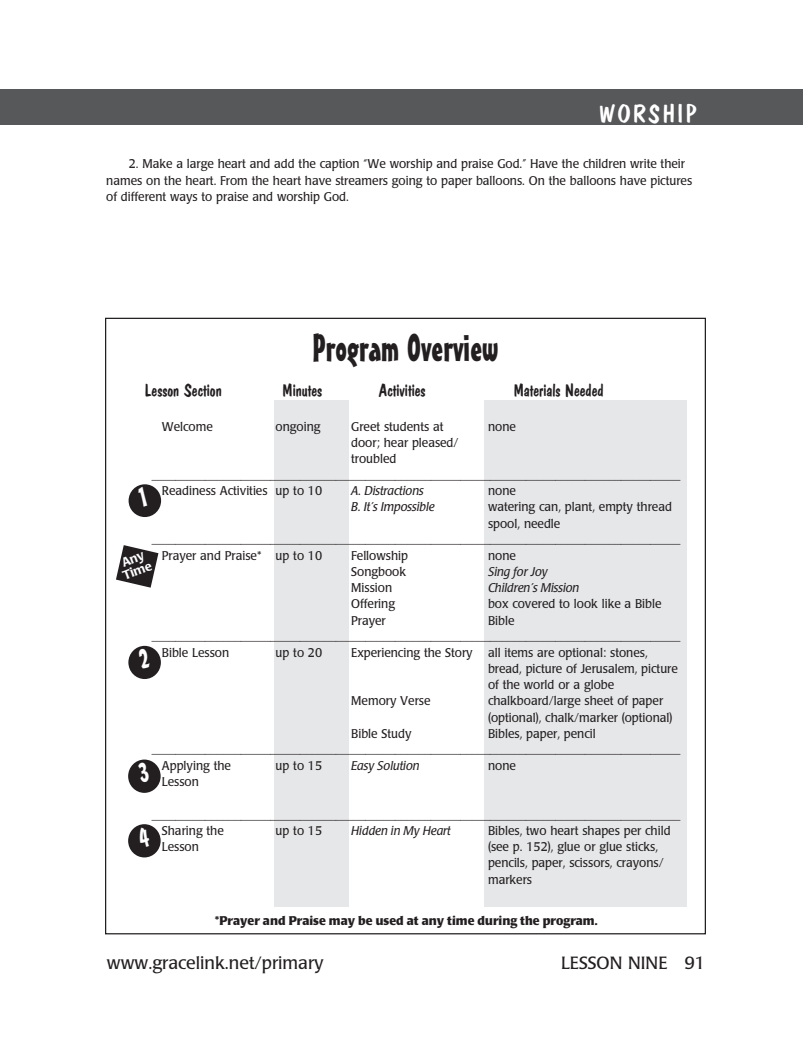
<style>
.page{position:relative;width:810px;height:1047px;background:#fff}
.page>*{position:absolute;margin:0;border:0;box-sizing:border-box;transform-origin:0 0}
.section_title{font:37.5px "Mister Earl BT";color:#231f20}
.t1{font:25px "Dom Casual D";letter-spacing:.1em;color:#fff}
.section_title-2{font:17.5px "Dom Casual D";color:#231f20}
.t2{font:17.5px "Poppl Laudatio";color:#231f20}
.body{font:12.5px/16.2px "Poppl Laudatio";color:#231f20;scale:.95 1}
.P_overview_body{font:12.5px "Poppl Laudatio";color:#231f20;scale:.95 1}
.body-2{font:italic 12.5px "Poppl Laudatio";color:#231f20}
.body-Xindent{font:700 12.5px "Poppl Laudatio";color:#231f20}
.t3{font:500 12.5px/12.5px "Poppl Laudatio";color:#fff}
</style>
<div class="page">
<div style="left:0;top:89px;width:45px;height:36px;background:#57585a"></div>
<div style="left:45px;top:89px;width:758px;height:36px;background:#57585a"></div>
<div style="left:274px;top:400px;width:75px;height:506px;background:#e6e7e9"></div>
<div style="left:484px;top:400px;width:202px;height:506px;background:#e6e7e9"></div>
<div style="left:129px;top:484px;width:32px;height:33px;background:#231f20;border-radius:50%"></div>
<svg style="left:116px;top:545px;width:42px;height:42px"></svg>
<div style="left:128px;top:645px;width:33px;height:34px;background:#231f20;border-radius:50%"></div>
<div style="left:128px;top:759px;width:33px;height:33px;background:#231f20;border-radius:50%"></div>
<div style="left:128px;top:824px;width:33px;height:33px;background:#231f20;border-radius:50%"></div>
<p class="t1" style="left:599px;top:99px;width:99px">WORSHIP</p>
<p class="body" style="left:106px;top:156px;width:618px;text-indent:22px">2. Make a large heart and add the caption “We worship and praise God.” Have the children write their names on the heart. From the heart have streamers going to paper balloons. On the balloons have pictures of different ways to praise and worship God.</p>
<p class="section_title" style="left:312px;top:325px;width:188px">Program Overview</p>
<p class="section_title-2" style="left:145px;top:380px;width:78px">Lesson Section</p>
<p class="section_title-2" style="left:283px;top:380px;width:41px">Minutes</p>
<p class="section_title-2" style="left:379px;top:380px;width:48px">Activities</p>
<p class="section_title-2" style="left:514px;top:380px;width:91px">Materials Needed</p>
<p class="P_overview_body" style="left:162px;top:419px;width:55px">Welcome</p>
<p class="P_overview_body" style="left:276px;top:419px;width:49px">ongoing</p>
<p class="P_overview_body" style="left:351px;top:419px;width:99px">Greet students at</p>
<p class="P_overview_body" style="left:488px;top:419px;width:31px">none</p>
<p class="body" style="left:351px;top:434px;width:114px">door; hear pleased/</p>
<p class="body" style="left:351px;top:451px;width:49px">troubled</p>
<p class="P_overview_body" style="left:152px;top:467px;width:558px">_________________________________________________________________________________________</p>
<p class="body" style="left:162px;top:483px;width:170px">Readiness Activities up to 10</p>
<p class="body-2" style="left:351px;top:483px;width:74px">A. Distractions</p>
<p class="body" style="left:488px;top:483px;width:31px">none</p>
<p class="body-2" style="left:351px;top:500px;width:85px">B. It’s Impossible</p>
<p class="body" style="left:488px;top:499px;width:195px">watering can, plant, empty thread</p>
<p class="body" style="left:488px;top:515px;width:78px">spool, needle</p>
<p class="P_overview_body" style="left:152px;top:532px;width:558px">_________________________________________________________________________________________</p>
<p class="body" style="left:162px;top:547px;width:170px">Prayer and Praise* up to 10</p>
<p class="body" style="left:351px;top:547px;width:61px">Fellowship</p>
<p class="body" style="left:488px;top:547px;width:31px">none</p>
<p class="body" style="left:351px;top:563px;width:59px">Songbook</p>
<p class="body-2" style="left:488px;top:564px;width:61px">Sing for Joy</p>
<p class="body" style="left:351px;top:579px;width:45px">Mission</p>
<p class="body-2" style="left:488px;top:580px;width:93px">Children’s Mission</p>
<p class="body" style="left:351px;top:596px;width:48px">Offering</p>
<p class="body" style="left:488px;top:596px;width:184px">box covered to look like a Bible</p>
<p class="body" style="left:351px;top:612px;width:38px">Prayer</p>
<p class="body" style="left:488px;top:612px;width:29px">Bible</p>
<p class="P_overview_body" style="left:152px;top:628px;width:558px">_________________________________________________________________________________________</p>
<p class="body" style="left:162px;top:644px;width:72px">Bible Lesson</p>
<p class="body" style="left:276px;top:644px;width:51px">up to 20</p>
<p class="body" style="left:351px;top:644px;width:314px">Experiencing the Story all items are optional: stones,</p>
<p class="body" style="left:488px;top:660px;width:201px">bread, picture of Jerusalem, picture</p>
<p class="body" style="left:488px;top:676px;width:134px">of the world or a globe</p>
<p class="body" style="left:351px;top:693px;width:85px">Memory Verse</p>
<p class="body" style="left:488px;top:693px;width:186px">chalkboard/large sheet of paper</p>
<p class="body" style="left:488px;top:709px;width:196px">(optional), chalk/marker (optional)</p>
<p class="body" style="left:351px;top:725px;width:65px">Bible Study</p>
<p class="body" style="left:488px;top:725px;width:115px">Bibles, paper, pencil</p>
<p class="P_overview_body" style="left:152px;top:742px;width:558px">_________________________________________________________________________________________</p>
<p class="body" style="left:162px;top:757px;width:74px">Applying the</p>
<p class="body" style="left:276px;top:757px;width:51px">up to 15</p>
<p class="body-2" style="left:351px;top:758px;width:70px">Easy Solution</p>
<p class="body" style="left:488px;top:757px;width:31px">none</p>
<p class="body" style="left:162px;top:773px;width:41px">Lesson</p>
<p class="body" style="left:162px;top:822px;width:67px">Sharing the</p>
<p class="body" style="left:276px;top:822px;width:51px">up to 15</p>
<p class="body-2" style="left:351px;top:823px;width:101px">Hidden in My Heart</p>
<p class="body" style="left:488px;top:822px;width:194px">Bibles, two heart shapes per child</p>
<p class="body" style="left:162px;top:838px;width:41px">Lesson</p>
<p class="body" style="left:488px;top:838px;width:186px">(see p. 152), glue or glue sticks, pencils, paper, scissors, crayons/ markers</p>
<p class="t3" style="left:117px;top:558px;width:32px;rotate:-21deg">Any<br>Time</p>
<p class="body-Xindent" style="left:215px;top:913px;width:384px">*Prayer and Praise may be used at any time during the program.</p>
<p class="t2" style="left:107px;top:952px;width:218px">www.gracelink.net/primary</p>
<p class="t2" style="left:561px;top:952px;width:146px">LESSON NINE 91</p>
</div>
